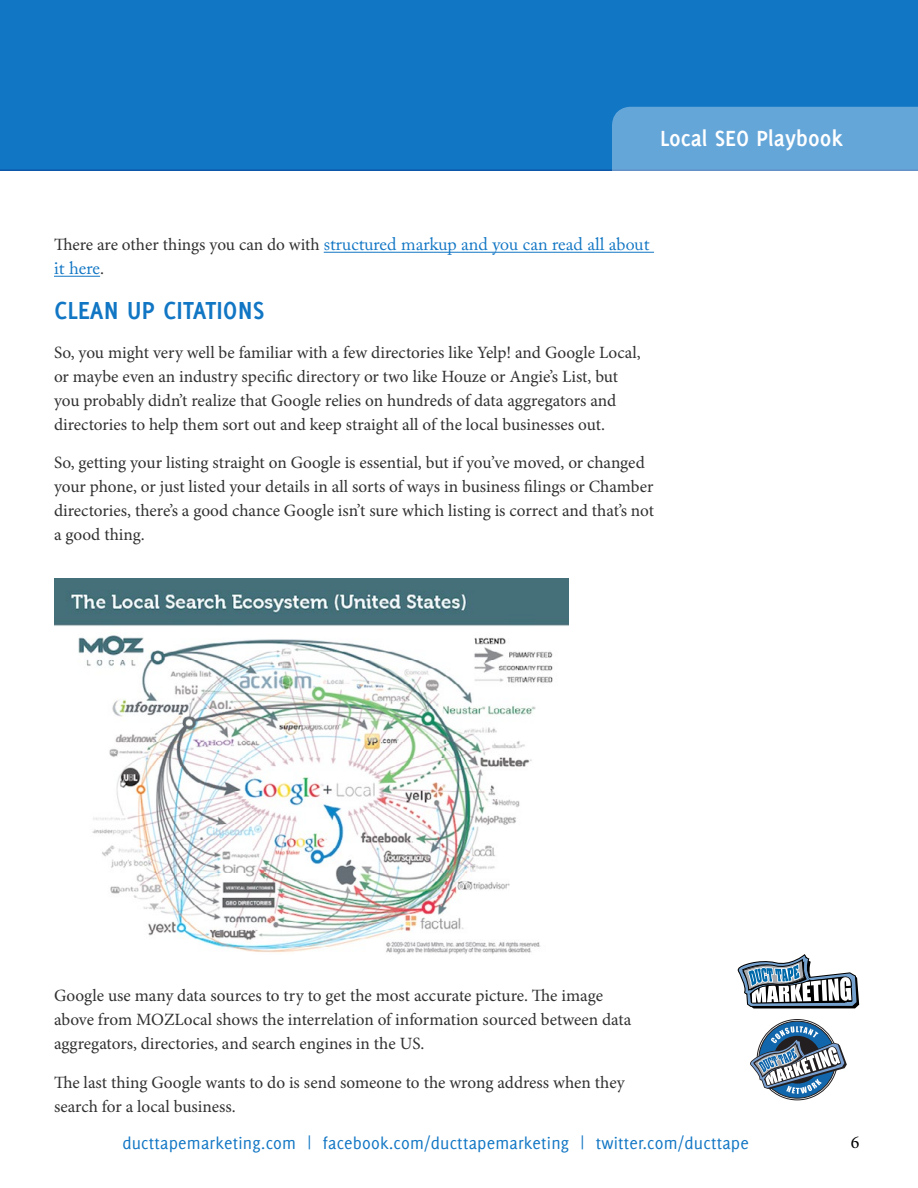
<style>
.page{position:relative;width:918px;height:1188px;background:#fff}
.page>*{position:absolute;margin:0;border:0;box-sizing:border-box;transform-origin:0 0}
.t1{font:700 27px "Delicious";color:#1176c4}
.t2{font:700 24px "Delicious";color:#fff}
.t3{font:18px/24px "Adobe Caslon Pro";color:#1176c4}
.t4{font:18px "Delicious";letter-spacing:.01em;color:#1176c4}
.t5{font:18px "Minion Pro";color:#000}
.t6{font:17.25px/24px "Minion Pro";color:#313131}
.s1{font-family:"Minion Pro";font-size:17.25px;color:#313131}
</style>
<div class="page">
<div style="left:0;top:0;width:918px;height:171px;background:#1176c4"></div>
<div style="left:612px;top:107px;width:306px;height:64px;background:#65a6d9"></div>
<svg style="left:750px;top:1026px;width:97px;height:74px"></svg>
<svg style="left:738px;top:954px;width:121px;height:55px"></svg>
<hr style="left:324px;top:252px;width:330px;height:1px;background:#1176c4">
<hr style="left:54px;top:276px;width:46px;height:1px;background:#1176c4">
<img style="left:54px;top:579px;width:515px;height:375px">
<h2 class="t2" style="left:660px;top:124px;width:184px">Local SEO Playbook</h2>
<p class="t3" style="left:54px;top:232px;width:597px"><span class="s1">There are other things you can do with</span> structured markup and you can read all about it here<span class="s1">.</span></p>
<h1 class="t1" style="left:54px;top:295px;width:212px">CLEAN UP CITATIONS</h1>
<p class="t6" style="left:54px;top:340px;width:588px">So, you might very well be familiar with a few directories like Yelp! and Google Local, or maybe even an industry specific directory or two like Houze or Angie’s List, but you probably didn’t realize that Google relies on hundreds of data aggregators and directories to help them sort out and keep straight all of the local businesses out.</p>
<p class="t6" style="left:54px;top:451px;width:602px">So, getting your listing straight on Google is essential, but if you’ve moved, or changed your phone, or just listed your details in all sorts of ways in business filings or Chamber directories, there’s a good chance Google isn’t sure which listing is correct and that’s not a good thing.</p>
<p class="t6" style="left:54px;top:984px;width:579px">Google use many data sources to try to get the most accurate picture. The image above from MOZLocal shows the interrelation of information sourced between data aggregators, directories, and search engines in the US.</p>
<p class="t6" style="left:54px;top:1070px;width:572px">The last thing Google wants to do is send someone to the wrong address when they search for a local business.</p>
<p class="t4" style="left:122px;top:1133px;width:628px">ducttapemarketing.com | facebook.com/ducttapemarketing | twitter.com/ducttape</p>
<p class="t5" style="left:851px;top:1131px;width:10px">6</p>
</div>
